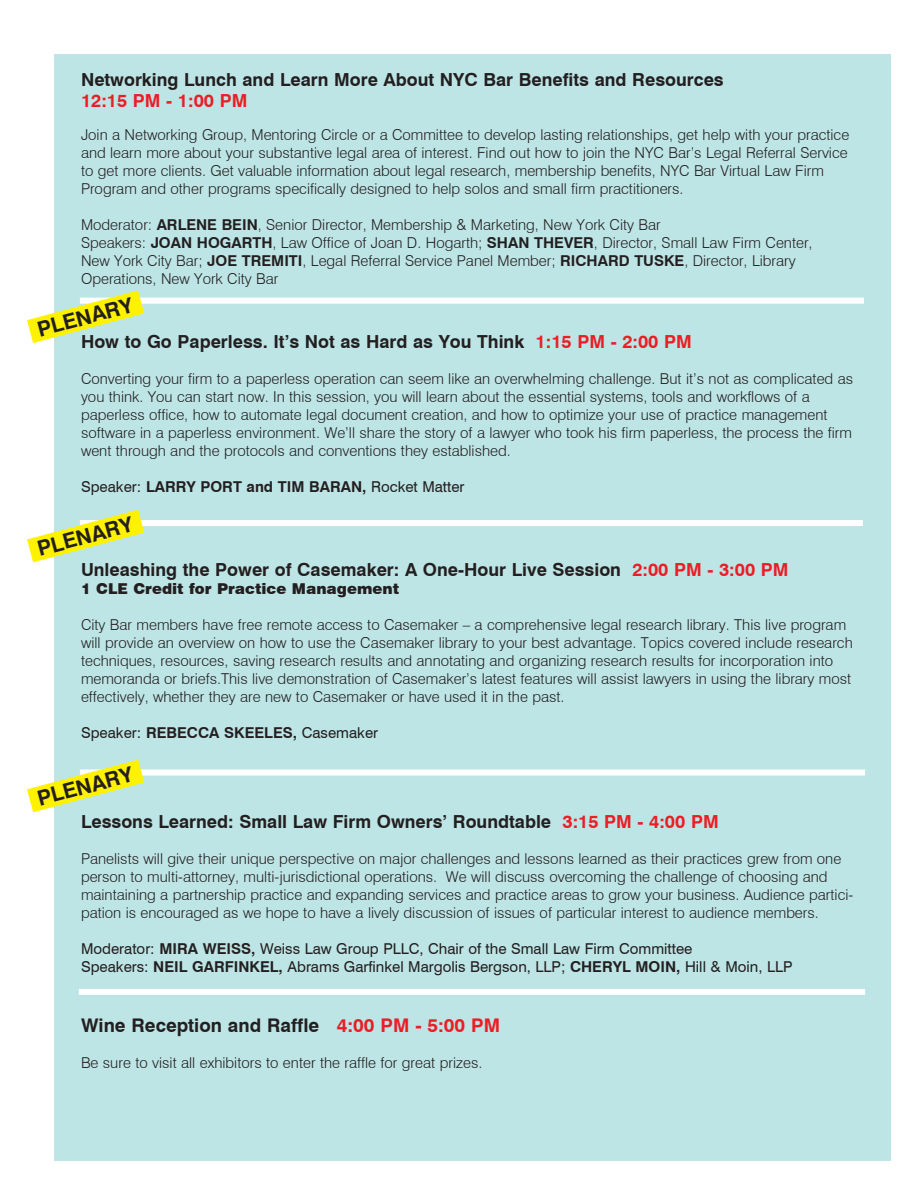
<style>
.page{position:relative;width:918px;height:1188px;background:#fff}
.page>*{position:absolute;margin:0;border:0;box-sizing:border-box;transform-origin:0 0}
.t1{font:700 21px "Swiss 721 BT";color:#231f20}
.t2{font:700 18.75px "Swiss 721 BT";color:#231f20}
.t3{font:700 18px "Swiss 721 BT";color:#231f20}
.t4{font:700 18px "Swiss 721 BT";color:#eb1d25}
.t5{font:300 15px/18px "Swiss 721 BT";color:#231f20}
.t6{font:15px "Swiss 721 BT";color:#231f20}
.t7{font:700 15px "Swiss 721 BT";color:#231f20}
.t8{font:900 15px "Swiss 721 BT";color:#231f20}
.s1{font-weight:700}
.s2{color:#eb1d25}
.s3{font-weight:400}
</style>
<div class="page">
<div style="left:54px;top:54px;width:837px;height:1107px;background:#bee5e6"></div>
<div style="left:80px;top:298px;width:784px;height:6px;background:#fff"></div>
<div style="left:80px;top:770px;width:785px;height:6px;background:#fff"></div>
<div style="left:79px;top:989px;width:786px;height:6px;background:#fff"></div>
<svg style="left:27px;top:760px;width:117px;height:52px"></svg>
<div style="left:80px;top:520px;width:783px;height:6px;background:#fff"></div>
<svg style="left:27px;top:290px;width:117px;height:53px"></svg>
<svg style="left:27px;top:510px;width:117px;height:52px"></svg>
<p class="t3" style="left:81px;top:68px;width:644px">Networking Lunch and Learn More About NYC Bar Benefits and Resources</p>
<p class="t4" style="left:81px;top:90px;width:168px">12:15 PM - 1:00 PM</p>
<p class="t5" style="left:81px;top:125px;width:770px">Join a Networking Group, Mentoring Circle or a Committee to develop lasting relationships, get help with your practice and learn more about your substantive legal area of interest. Find out how to join the NYC Bar’s Legal Referral Service to get more clients. Get valuable information about legal research, membership benefits, NYC Bar Virtual Law Firm Program and other programs specifically designed to help solos and small firm practitioners.</p>
<p class="t5" style="left:81px;top:215px;width:581px">Moderator: <span class="s1">ARLENE BEIN</span>, Senior Director, Membership &amp; Marketing, New York City Bar</p>
<p class="t5" style="left:81px;top:233px;width:733px">Speakers: <span class="s1">JOAN HOGARTH</span>, Law Office of Joan D. Hogarth; <span class="s1">SHAN THEVER</span>, Director, Small Law Firm Center,<br>New York City Bar; <span class="s1">JOE TREMITI</span>, Legal Referral Service Panel Member; <span class="s1">RICHARD TUSKE</span>, Director, Library<br>Operations, New York City Bar</p>
<p class="t1" style="left:35px;top:317px;width:99px;rotate:-15deg">PLENARY</p>
<p class="t3" style="left:81px;top:330px;width:612px">How to Go Paperless. It’s Not as Hard as You Think <span class="s2">1:15 PM - 2:00 PM</span></p>
<p class="t5" style="left:81px;top:369px;width:774px">Converting your firm to a paperless operation can seem like an overwhelming challenge. But it’s not as complicated as you think. You can start now. In this session, you will learn about the essential systems, tools and workflows of a paperless office, how to automate legal document creation, and how to optimize your use of practice management software in a paperless environment. We’ll share the story of a lawyer who took his firm paperless, the process the firm went through and the protocols and conventions they established.</p>
<p class="t7" style="left:81px;top:477px;width:385px"><span class="s3">Speaker:</span> LARRY PORT and TIM BARAN, <span class="s3">Rocket Matter</span></p>
<p class="t1" style="left:35px;top:537px;width:99px;rotate:-15deg">PLENARY</p>
<p class="t3" style="left:81px;top:559px;width:709px">Unleashing the Power of Casemaker: A One-Hour Live Session <span class="s2">2:00 PM - 3:00 PM</span></p>
<p class="t8" style="left:81px;top:580px;width:320px">1 CLE Credit for Practice Management</p>
<p class="t5" style="left:81px;top:616px;width:767px">City Bar members have free remote access to Casemaker – a comprehensive legal research library. This live program</p>
<p class="t5" style="left:81px;top:634px;width:773px">will provide an overview on how to use the Casemaker library to your best advantage. Topics covered include research</p>
<p class="t5" style="left:81px;top:652px;width:754px">techniques, resources, saving research results and annotating and organizing research results for incorporation into</p>
<p class="t5" style="left:81px;top:670px;width:772px">memoranda or briefs.This live demonstration of Casemaker’s latest features will assist lawyers in using the library most effectively, whether they are new to Casemaker or have used it in the past.</p>
<p class="t6" style="left:81px;top:724px;width:299px">Speaker: <span class="s1">REBECCA SKEELES,</span> Casemaker</p>
<p class="t1" style="left:35px;top:787px;width:99px;rotate:-15deg">PLENARY</p>
<p class="t3" style="left:81px;top:811px;width:639px">Lessons Learned: Small Law Firm Owners’ Roundtable <span class="s2">3:15 PM - 4:00 PM</span></p>
<p class="t5" style="left:81px;top:850px;width:774px">Panelists will give their unique perspective on major challenges and lessons learned as their practices grew from one person to multi-attorney, multi-jurisdictional operations. We will discuss overcoming the challenge of choosing and maintaining a partnership practice and expanding services and practice areas to grow your business. Audience partici&shy;pation is encouraged as we hope to have a lively discussion of issues of particular interest to audience members.</p>
<p class="t6" style="left:81px;top:940px;width:613px">Moderator: <span class="s1">MIRA WEISS,</span> Weiss Law Group PLLC, Chair of the Small Law Firm Committee</p>
<p class="t6" style="left:81px;top:958px;width:713px">Speakers: <span class="s1">NEIL GARFINKEL,</span> Abrams Garfinkel Margolis Bergson, LLP; <span class="s1">CHERYL MOIN,</span> Hill &amp; Moin, LLP</p>
<p class="t2" style="left:81px;top:1014px;width:421px">Wine Reception and Raffle <span class="s2">4:00 PM - 5:00 PM</span></p>
<p class="t5" style="left:81px;top:1054px;width:403px">Be sure to visit all exhibitors to enter the raffle for great prizes.</p>
</div>
